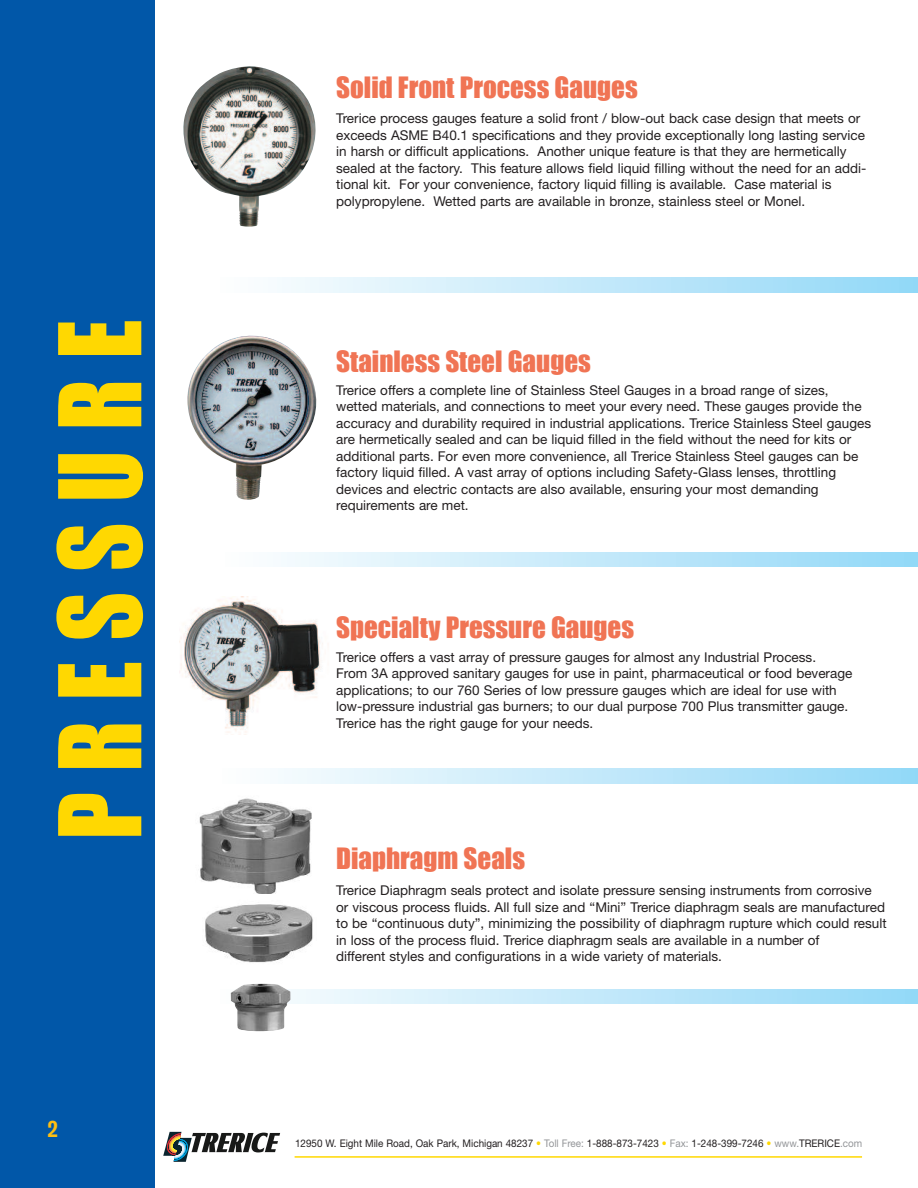
<style>
.page{position:relative;width:918px;height:1188px;background:#fff}
.page>*{position:absolute;margin:0;border:0;box-sizing:border-box;transform-origin:0 0}
.t1{font:105.3px "Impact";letter-spacing:.215em;color:#ffd801;scale:.9 1}
.t2{font:27px "Impact";color:#f07454}
.t3{font:21px "Grot Five Five";color:#fdbe12;scale:.9 1}
.t4{font:13.5px/16.5px "Helvetica Neue";color:#231f20}
.t5{font:10.5px "Helvetica Neue";color:#231f20;scale:.94 1}
.s1{color:#ffd801}
.s2{color:#939598}
</style>
<div class="page">
<div style="left:0;top:0;width:154px;height:1188px;background:#0157a8"></div>
<svg style="left:277px;top:278px;width:641px;height:14px;background:#c2e9fa"></svg>
<svg style="left:278px;top:768px;width:640px;height:15px;background:#c3e9fa"></svg>
<svg style="left:281px;top:552px;width:637px;height:15px;background:#c3e9fa"></svg>
<svg style="left:230px;top:989px;width:688px;height:15px;background:#c2e8fa"></svg>
<img style="left:183px;top:66px;width:133px;height:161px">
<img style="left:187px;top:335px;width:130px;height:165px">
<img style="left:179px;top:597px;width:144px;height:136px">
<img style="left:199px;top:798px;width:113px;height:96px">
<img style="left:205px;top:904px;width:108px;height:59px">
<img style="left:231px;top:984px;width:60px;height:47px">
<hr style="left:295px;top:1156px;width:567px;height:2px;background:#ffd801">
<svg style="left:163px;top:1132px;width:117px;height:30px"></svg>
<h1 class="t1" style="left:35px;top:840px;width:579px;rotate:-90deg">PRESSURE</h1>
<h3 class="t3" style="left:48px;top:1117px;width:13px">2</h3>
<h2 class="t2" style="left:336px;top:71px;width:303px">Solid Front Process Gauges</h2>
<p class="t4" style="left:336px;top:111px;width:532px">Trerice process gauges feature a solid front / blow-out back case design that meets or exceeds ASME B40.1 specifications and they provide exceptionally long lasting service in harsh or difficult applications. Another unique feature is that they are hermetically sealed at the factory. This feature allows field liquid filling without the need for an addi&shy;tional kit. For your convenience, factory liquid filling is available. Case material is polypropylene. Wetted parts are available in bronze, stainless steel or Monel.</p>
<h2 class="t2" style="left:336px;top:345px;width:256px">Stainless Steel Gauges</h2>
<p class="t4" style="left:336px;top:383px;width:536px">Trerice offers a complete line of Stainless Steel Gauges in a broad range of sizes, wetted materials, and connections to meet your every need. These gauges provide the accuracy and durability required in industrial applications. Trerice Stainless Steel gauges are hermetically sealed and can be liquid filled in the field without the need for kits or additional parts. For even more convenience, all Trerice Stainless Steel gauges can be factory liquid filled. A vast array of options including Safety-Glass lenses, throttling devices and electric contacts are also available, ensuring your most demanding requirements are met.</p>
<h2 class="t2" style="left:336px;top:611px;width:300px">Specialty Pressure Gauges</h2>
<p class="t4" style="left:336px;top:650px;width:518px">Trerice offers a vast array of pressure gauges for almost any Industrial Process.<br>From 3A approved sanitary gauges for use in paint, pharmaceutical or food beverage applications; to our 760 Series of low pressure gauges which are ideal for use with low-pressure industrial gas burners; to our dual purpose 700 Plus transmitter gauge.<br>Trerice has the right gauge for your needs.</p>
<h2 class="t2" style="left:336px;top:841px;width:190px">Diaphragm Seals</h2>
<p class="t4" style="left:336px;top:884px;width:552px">Trerice Diaphragm seals protect and isolate pressure sensing instruments from corrosive or viscous process fluids. All full size and “Mini” Trerice diaphragm seals are manufactured to be “continuous duty”, minimizing the possibility of diaphragm rupture which could result in loss of the process fluid. Trerice diaphragm seals are available in a number of<br>different styles and configurations in a wide variety of materials.</p>
<p class="t5" style="left:295px;top:1140px;width:605px">12950 W. Eight Mile Road, Oak Park, Michigan 48237 <span class="s1">•</span> <span class="s2">Toll Free:</span> 1-888-873-7423 <span class="s1">•</span> <span class="s2">Fax:</span> 1-248-399-7246 <span class="s1">•</span> <span class="s2">www.</span>TRERICE<span class="s2">.com</span></p>
</div>
